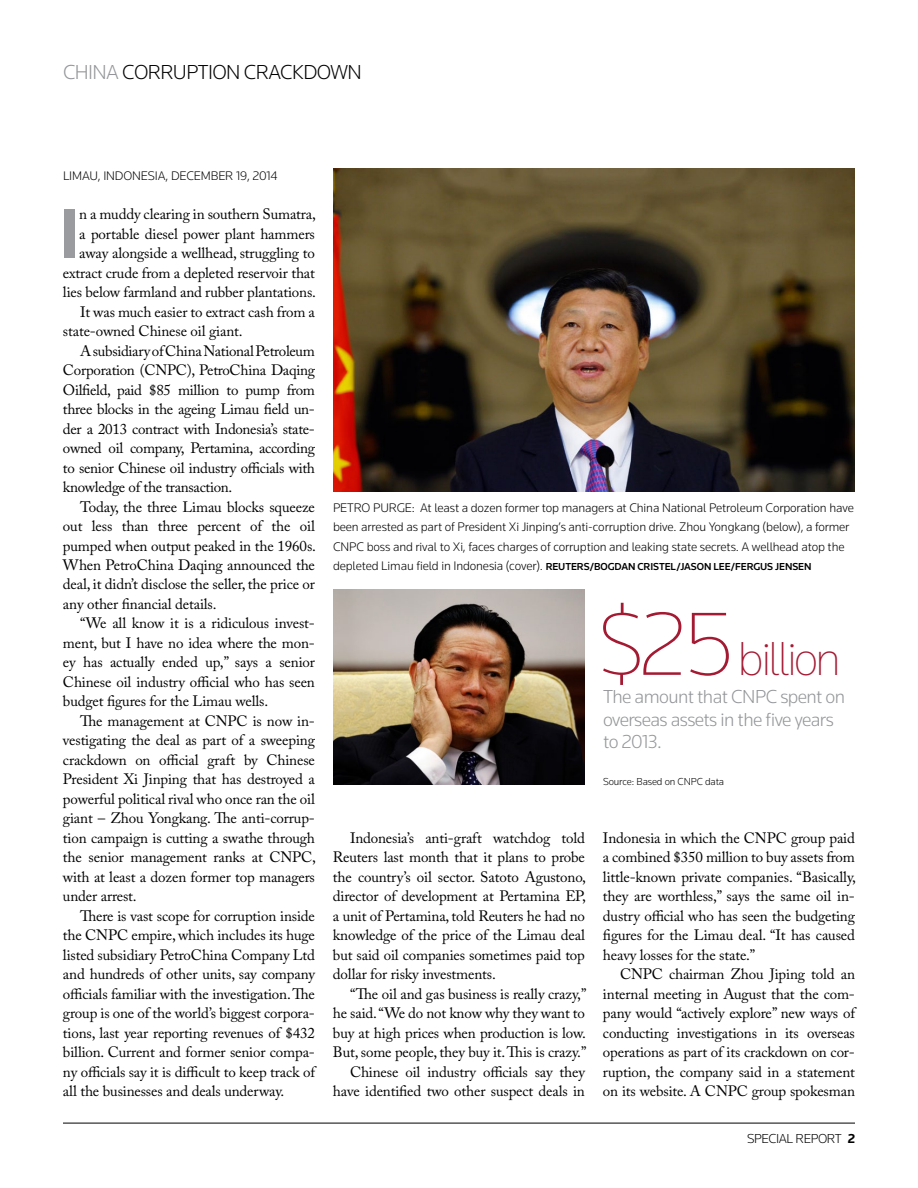
<style>
.page{position:relative;width:918px;height:1188px;background:#fff}
.page>*{position:absolute;margin:0;border:0;box-sizing:border-box;transform-origin:0 0}
.t1{font:700 73.5px "Knowledge";color:#999b9e}
.t2{font:200 49.5px "Knowledge";letter-spacing:-.065em;color:#a41a32}
.t3{font:300 21px "Knowledge";letter-spacing:-.03em;color:#000}
.t4{font:300 19.5px/22.5px "Knowledge";letter-spacing:-.03em;color:#939598}
.t5{font:15px/19.5px "Adobe Caslon Pro";letter-spacing:-.01em;color:#000;text-align:justify}
.t6{font:300 13.5px "Knowledge";letter-spacing:-.03em;color:#000}
.t7{font:300 12.9px/19.5px "Knowledge";letter-spacing:-.01em;color:#000}
.t8{font:500 10.5px "Knowledge";letter-spacing:-.01em;color:#000}
.t9{font:300 10.5px "Knowledge";letter-spacing:-.01em;color:#000}
.s1{color:#939598}
.s2{font-weight:300;font-size:12.9px}
.s3{font-size:93px}
.s4{font-weight:700}
</style>
<div class="page">
<hr style="left:63px;top:1123px;width:792px;height:1px;background:#000">
<img style="left:333px;top:168px;width:522px;height:324px">
<img style="left:333px;top:590px;width:252px;height:194px">
<h3 class="t3" style="left:63px;top:59px;width:300px"><span class="s1">CHINA</span> CORRUPTION CRACKDOWN</h3>
<p class="t7" style="left:63px;top:166px;width:216px">LIMAU, INDONESIA, DECEMBER 19, 2014</p>
<h1 class="t1" style="left:59px;top:188px;width:23px">I</h1>
<p class="t5" style="left:79px;top:204px;width:238px">n a muddy clearing in southern Sumatra,</p>
<p class="t5" style="left:79px;top:224px;width:237px">a portable diesel power plant hammers</p>
<p class="t5" style="left:79px;top:243px;width:237px">away alongside a wellhead, struggling to</p>
<p class="t5" style="left:63px;top:263px;width:253px">extract crude from a depleted reservoir that</p>
<p class="t5" style="left:63px;top:282px;width:255px">lies below farmland and rubber plantations.</p>
<p class="t5" style="left:80px;top:302px;width:237px">It was much easier to extract cash from a</p>
<p class="t5" style="left:63px;top:321px;width:181px">state-owned Chinese oil giant.</p>
<p class="t5" style="left:80px;top:341px;width:237px">A subsidiary of China National Petroleum</p>
<p class="t5" style="left:63px;top:360px;width:253px">Corporation (CNPC), PetroChina Daqing</p>
<p class="t5" style="left:63px;top:380px;width:253px">Oilfield, paid $85 million to pump from</p>
<p class="t5" style="left:63px;top:399px;width:254px">three blocks in the ageing Limau field un-</p>
<p class="t5" style="left:63px;top:419px;width:254px">der a 2013 contract with Indonesia’s state-</p>
<p class="t5" style="left:63px;top:438px;width:254px">owned oil company, Pertamina, according</p>
<p class="t5" style="left:63px;top:458px;width:253px">to senior Chinese oil industry officials with</p>
<p class="t5" style="left:63px;top:477px;width:171px">knowledge of the transaction.</p>
<p class="t5" style="left:80px;top:497px;width:237px">Today, the three Limau blocks squeeze</p>
<p class="t5" style="left:63px;top:516px;width:253px">out less than three percent of the oil</p>
<p class="t5" style="left:63px;top:536px;width:255px">pumped when output peaked in the 1960s.</p>
<p class="t5" style="left:63px;top:555px;width:254px">When PetroChina Daqing announced the</p>
<p class="t5" style="left:63px;top:575px;width:254px">deal, it didn’t disclose the seller, the price or</p>
<p class="t5" style="left:63px;top:594px;width:155px">any other financial details.</p>
<p class="t5" style="left:80px;top:614px;width:236px">“We all know it is a ridiculous invest-</p>
<p class="t5" style="left:63px;top:633px;width:254px">ment, but I have no idea where the mon-</p>
<p class="t5" style="left:63px;top:653px;width:253px">ey has actually ended up,” says a senior</p>
<p class="t5" style="left:63px;top:672px;width:253px">Chinese oil industry official who has seen</p>
<p class="t5" style="left:63px;top:692px;width:207px">budget figures for the Limau wells.</p>
<p class="t5" style="left:80px;top:711px;width:237px">The management at CNPC is now in-</p>
<p class="t5" style="left:63px;top:731px;width:253px">vestigating the deal as part of a sweeping</p>
<p class="t5" style="left:63px;top:750px;width:253px">crackdown on official graft by Chinese</p>
<p class="t5" style="left:63px;top:770px;width:253px">President Xi Jinping that has destroyed a</p>
<p class="t5" style="left:63px;top:789px;width:253px">powerful political rival who once ran the oil</p>
<p class="t5" style="left:63px;top:809px;width:253px">giant – Zhou Yongkang. The anti-corrup-</p>
<p class="t5" style="left:63px;top:828px;width:254px">tion campaign is cutting a swathe through</p>
<p class="t5" style="left:63px;top:848px;width:255px">the senior management ranks at CNPC,</p>
<p class="t5" style="left:63px;top:867px;width:253px">with at least a dozen former top managers</p>
<p class="t5" style="left:63px;top:887px;width:75px">under arrest.</p>
<p class="t5" style="left:80px;top:906px;width:236px">There is vast scope for corruption inside</p>
<p class="t5" style="left:63px;top:926px;width:254px">the CNPC empire, which includes its huge</p>
<p class="t5" style="left:63px;top:945px;width:253px">listed subsidiary PetroChina Company Ltd</p>
<p class="t5" style="left:63px;top:965px;width:254px">and hundreds of other units, say company</p>
<p class="t5" style="left:63px;top:984px;width:254px">officials familiar with the investigation. The</p>
<p class="t5" style="left:63px;top:1004px;width:254px">group is one of the world’s biggest corpora-</p>
<p class="t5" style="left:63px;top:1023px;width:253px">tions, last year reporting revenues of $432</p>
<p class="t5" style="left:63px;top:1043px;width:254px">billion. Current and former senior compa-</p>
<p class="t5" style="left:63px;top:1062px;width:254px">ny officials say it is difficult to keep track of</p>
<p class="t5" style="left:63px;top:1082px;width:223px">all the businesses and deals underway.</p>
<p class="t7" style="left:333px;top:497px;width:522px">PETRO PURGE: At least a dozen former top managers at China National Petroleum Corporation have been arrested as part of President Xi Jinping’s anti-corruption drive. Zhou Yongkang (below), a former<br>CNPC boss and rival to Xi, faces charges of corruption and leaking state secrets. A wellhead atop the</p>
<p class="t8" style="left:333px;top:560px;width:480px"><span class="s2">depleted Limau field in Indonesia (cover).</span> REUTERS/BOGDAN CRISTEL/JASON LEE/FERGUS JENSEN</p>
<h2 class="t2" style="left:598px;top:628px;width:244px"><span class="s3">$25</span>billion</h2>
<h3 class="t4" style="left:603px;top:685px;width:244px">The amount that CNPC spent on overseas assets in the five years to 2013.</h3>
<p class="t9" style="left:603px;top:775px;width:123px">Source: Based on CNPC data</p>
<p class="t5" style="left:333px;top:828px;width:255px;text-indent:17px">Indonesia’s anti-graft watchdog told Reuters last month that it plans to probe the country’s oil sector. Satoto Agustono, director of development at Pertamina EP, a unit of Pertamina, told Reuters he had no knowledge of the price of the Limau deal but said oil companies sometimes paid top dollar for risky investments.</p>
<p class="t5" style="left:333px;top:984px;width:255px;text-align:right">“The oil and gas business is really crazy,” he said. “We do not know why they want to buy at high prices when production is low.<br>But, some people, they buy it. This is crazy.” Chinese oil industry officials say they have identified two other suspect deals in</p>
<p class="t5" style="left:603px;top:828px;width:255px">Indonesia in which the CNPC group paid a combined $350 million to buy assets from little-known private companies. “Basically, they are worthless,” says the same oil in&shy;dustry official who has seen the budgeting figures for the Limau deal. “It has caused heavy losses for the state.”</p>
<p class="t5" style="left:603px;top:965px;width:254px;text-indent:17px">CNPC chairman Zhou Jiping told an internal meeting in August that the com&shy;pany would “actively explore” new ways of conducting investigations in its overseas operations as part of its crackdown on cor&shy;ruption, the company said in a statement on its website. A CNPC group spokesman</p>
<p class="t6" style="left:747px;top:1130px;width:109px">SPECIAL REPORT <span class="s4">2</span></p>
</div>
